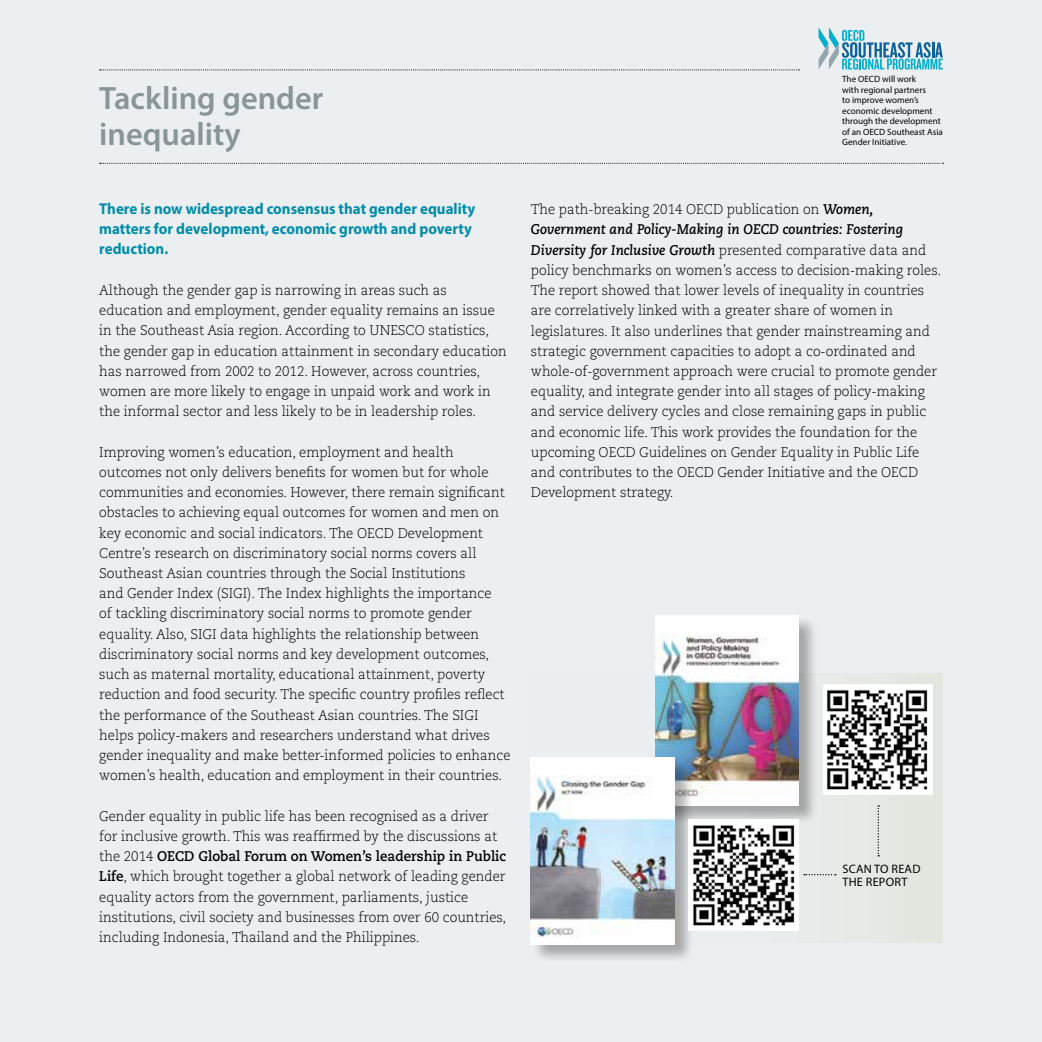
<style>
.page{position:relative;width:1042px;height:1042px;background:#eceff2}
.page>*{position:absolute;margin:0;border:0;box-sizing:border-box;transform-origin:0 0}
.t1{font:600 32.38px/36.8px "Myriad Pro";color:#8a9597}
.t2{font:700 15.75px/20.1px "Myriad Pro";color:#008da8;scale:.95 1}
.t3{font:300 14px/20.3px "Caecilia";color:#000;scale:.95 1}
.t4{font:12.25px/13px "Myriad Pro";letter-spacing:.02em;color:#000}
.t5{font:9.1px/10.5px "Myriad Pro";color:#000}
.s1{font-weight:700}
.s2{font-weight:700;font-style:italic}
</style>
<div class="page">
<svg style="left:100px;top:69px;width:699px;height:1px"></svg>
<svg style="left:100px;top:163px;width:843px;height:1px"></svg>
<div style="left:531px;top:673px;width:412px;height:270px;background:#e7eae7"></div>
<img style="left:823px;top:684px;width:109px;height:111px">
<div style="left:656px;top:615px;width:162px;height:210px;background:#000;opacity:.3"></div>
<img style="left:655px;top:615px;width:144px;height:190px">
<div style="left:531px;top:757px;width:163px;height:206px;background:#000;opacity:.3"></div>
<img style="left:531px;top:757px;width:144px;height:187px">
<svg style="left:877px;top:805px;width:2px;height:51px"></svg>
<svg style="left:804px;top:874px;width:32px;height:1px"></svg>
<img style="left:688px;top:819px;width:111px;height:111px">
<svg style="left:818px;top:27px;width:125px;height:43px"></svg>
<p class="t1" style="left:99px;top:79px;width:226px">Tackling gender inequality</p>
<p class="t2" style="left:99px;top:198px;width:397px">There is now widespread consensus that gender equality matters for development, economic growth and poverty reduction.</p>
<p class="t3" style="left:99px;top:280px;width:430px">Although the gender gap is narrowing in areas such as education and employment, gender equality remains an issue in the Southeast Asia region. According to UNESCO statistics, the gender gap in education attainment in secondary education has narrowed from 2002 to 2012. However, across countries, women are more likely to engage in unpaid work and work in the informal sector and less likely to be in leadership roles.</p>
<p class="t3" style="left:99px;top:442px;width:434px">Improving women’s education, employment and health outcomes not only delivers benefits for women but for whole communities and economies. However, there remain significant obstacles to achieving equal outcomes for women and men on key economic and social indicators. The OECD Development Centre’s research on discriminatory social norms covers all Southeast Asian countries through the Social Institutions<br>and Gender Index (SIGI). The Index highlights the importance<br>of tackling discriminatory social norms to promote gender equality. Also, SIGI data highlights the relationship between discriminatory social norms and key development outcomes, such as maternal mortality, educational attainment, poverty reduction and food security. The specific country profiles reflect the performance of the Southeast Asian countries. The SIGI helps policy-makers and researchers understand what drives gender inequality and make better-informed policies to enhance women’s health, education and employment in their countries.</p>
<p class="t3" style="left:99px;top:806px;width:430px">Gender equality in public life has been recognised as a driver for inclusive growth. This was reaffirmed by the discussions at the 2014 <span class="s1">OECD Global Forum on Women’s leadership in Public Life</span>, which brought together a global network of leading gender equality actors from the government, parliaments, justice institutions, civil society and businesses from over 60 countries, including Indonesia, Thailand and the Philippines.</p>
<p class="t5" style="left:842px;top:74px;width:102px">The OECD will work<br>with regional partners<br>to improve women’s economic development through the development of an OECD Southeast Asia<br>Gender Initiative.</p>
<p class="t3" style="left:531px;top:200px;width:433px">The path-breaking 2014 OECD publication on <span class="s2">Women, Government and Policy-Making in OECD countries: Fostering Diversity for Inclusive Growth</span> presented comparative data and policy benchmarks on women’s access to decision-making roles.<br>The report showed that lower levels of inequality in countries are correlatively linked with a greater share of women in legislatures. It also underlines that gender mainstreaming and strategic government capacities to adopt a co‑ordinated and whole-of-government approach were crucial to promote gender equality, and integrate gender into all stages of policy-making and service delivery cycles and close remaining gaps in public and economic life. This work provides the foundation for the upcoming OECD Guidelines on Gender Equality in Public Life and contributes to the OECD Gender Initiative and the OECD Development strategy.</p>
<p class="t4" style="left:842px;top:862px;width:80px">SCAN TO READ<br>THE REPORT</p>
</div>
